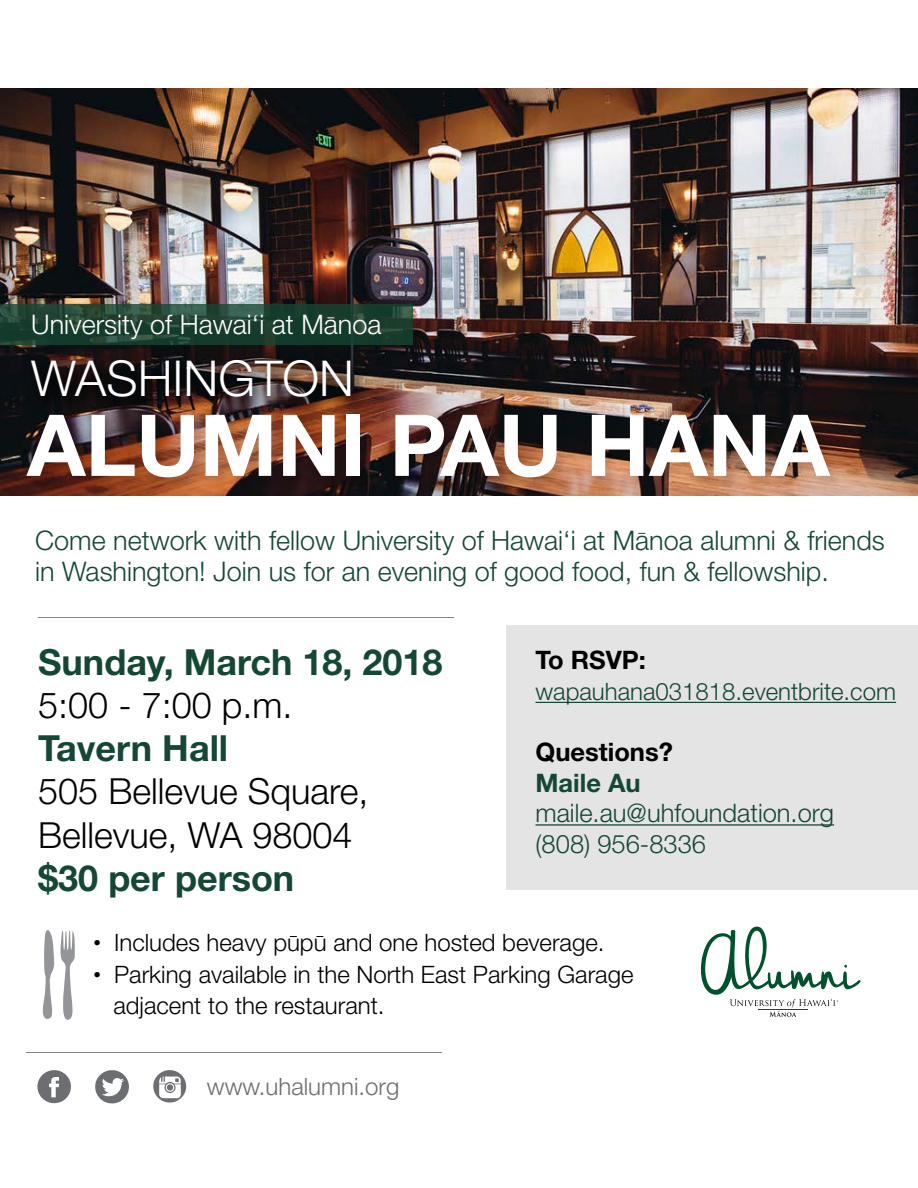
<style>
.page{position:relative;width:918px;height:1188px;background:#fff}
.page>*{position:absolute;margin:0;border:0;box-sizing:border-box;transform-origin:0 0}
.t1{font:700 85.5px "Helvetica Neue LT Std";color:#fff}
.t2{font:60px "Social Circles";color:#6d6e71}
.t3{font:300 49.5px "Helvetica Neue LT Std";color:#fff}
.t4{font:300 36px/43.2px "Helvetica Neue LT Std";color:#000}
.t5{font:700 36px "Helvetica Neue LT Std";color:#144734}
.t6{font:300 27px/31.5px "Helvetica Neue LT Std";color:#144734}
.t7{font:300 27px "Helvetica Neue LT Std";color:#fff}
.t8{font:300 25.5px/30.6px "Helvetica Neue LT Std";color:#144734}
.t9{font:700 25.5px "Helvetica Neue LT Std";color:#000}
.t10{font:700 25.5px "Helvetica Neue LT Std";color:#144734}
.t11{font:300 24px/31.5px "Helvetica Neue LT Std";color:#000}
.t12{font:300 24px "Helvetica Neue LT Std";color:#144734}
.t13{font:300 24px "Helvetica Neue LT Std";color:#6d6e71}
.s1{font-size:15px}
</style>
<div class="page">
<div style="left:506px;top:625px;width:412px;height:265px;background:#e4e4e5"></div>
<hr style="left:536px;top:702px;width:360px;height:1px;background:#144734">
<hr style="left:536px;top:824px;width:298px;height:2px;background:#144734">
<svg style="left:60px;top:931px;width:15px;height:89px"></svg>
<svg style="left:43px;top:930px;width:11px;height:89px"></svg>
<svg style="left:701px;top:927px;width:160px;height:90px"></svg>
<hr style="left:26px;top:1052px;width:416px;height:1px;background:#000">
<img style="left:0;top:88px;width:918px;height:408px">
<div style="left:22px;top:351px;width:348px;height:65px;background:#000;opacity:.75"></div>
<div style="left:24px;top:412px;width:819px;height:78px;background:#000;opacity:.1"></div>
<hr style="left:38px;top:617px;width:416px;height:1px;background:#000">
<svg style="left:0;top:305px;width:413px;height:40px;background:#1e4232"></svg>
<p class="t7" style="left:31px;top:308px;width:352px">University of Hawai‘i at Manoa</p>
<h3 class="t3" style="left:31px;top:349px;width:324px">WASHINGTON</h3>
<h1 class="t1" style="left:27px;top:393px;width:804px">ALUMNI PAU HANA</h1>
<p class="t6" style="left:35px;top:524px;width:851px">Come network with fellow University of Hawai‘i at Manoa alumni &amp; friends in Washington! Join us for an evening of good food, fun &amp; fellowship.</p>
<h3 class="t5" style="left:38px;top:640px;width:406px">Sunday, March 18, 2018</h3>
<h3 class="t4" style="left:38px;top:683px;width:256px">5:00 - 7:00 p.m.</h3>
<h3 class="t5" style="left:38px;top:726px;width:191px">Tavern Hall</h3>
<h3 class="t4" style="left:38px;top:769px;width:332px">505 Bellevue Square,<br>Bellevue, WA 98004</h3>
<h3 class="t5" style="left:38px;top:856px;width:258px">$30 per person</h3>
<p class="t9" style="left:536px;top:645px;width:112px">To RSVP:</p>
<p class="t12" style="left:536px;top:677px;width:362px">wapauhana031818.eventbrite.com</p>
<p class="t9" style="left:536px;top:736px;width:139px">Questions?</p>
<p class="t10" style="left:536px;top:767px;width:107px">Maile Au</p>
<p class="t8" style="left:536px;top:798px;width:300px">maile.au@uhfoundation.org (808) 956-8336</p>
<p class="t11" style="left:93px;top:926px;width:513px"><span class="s1">•</span> Includes heavy pupu and one hosted beverage.</p>
<p class="t11" style="left:113px;top:958px;width:522px;text-indent:-20px"><span class="s1">•</span> Parking available in the North East Parking Garage adjacent to the restaurant.</p>
<h2 class="t2" style="left:33px;top:1051px;width:160px">fti</h2>
<p class="t13" style="left:207px;top:1071px;width:194px">www.uhalumni.org</p>
</div>
